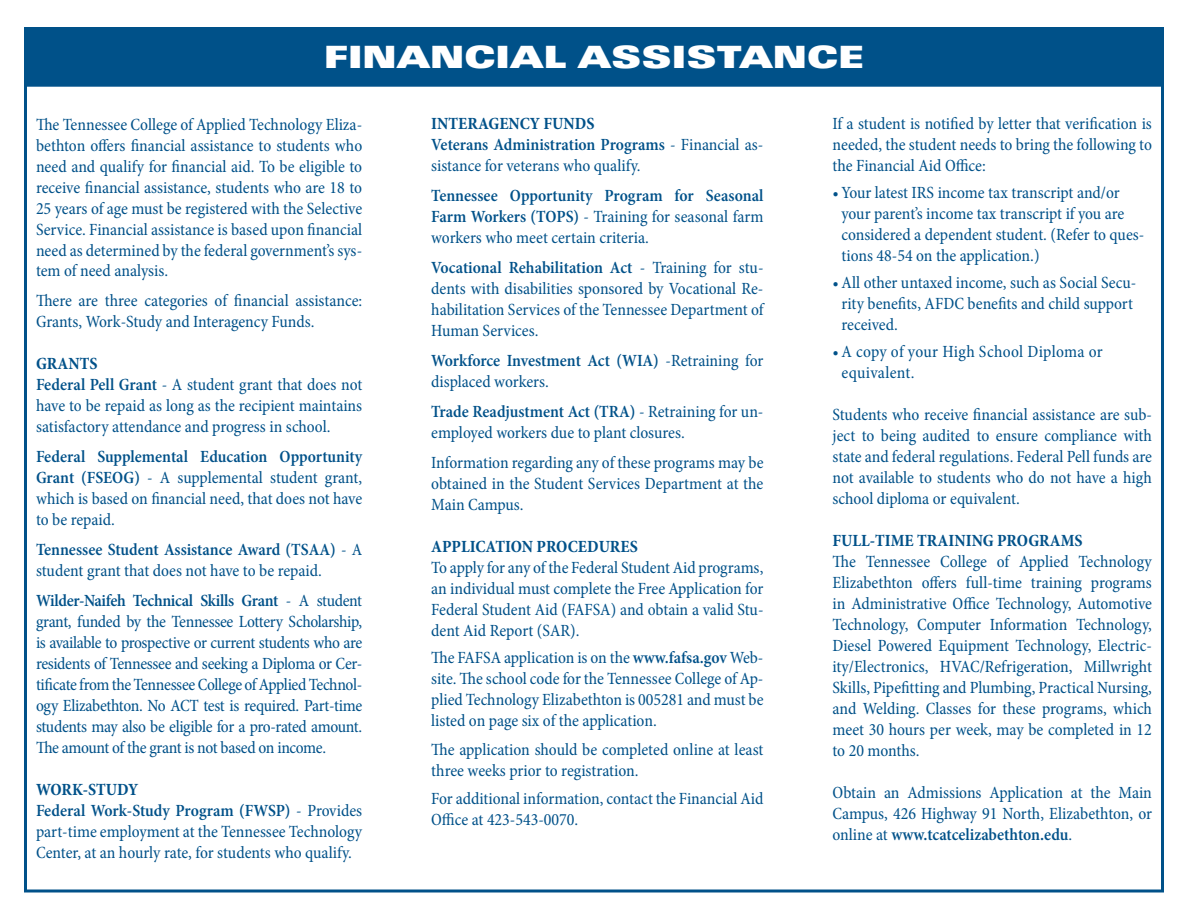
<style>
.page{position:relative;width:1188px;height:918px;background:#fff}
.page>*{position:absolute;margin:0;border:0;box-sizing:border-box;transform-origin:0 0}
.t1{font:30.75px "Univers LT Std X Black Ex";color:#fff}
.t2{font:condensed 17.25px/21px "Minion Pro";letter-spacing:-.005em;color:#005189;text-align:justify}
.t3{font:600 condensed 17.25px/21px "Minion Pro";color:#005189;text-align:justify}
.t4{font:700 condensed 17.25px "Minion Pro";color:#005189}
.t5{font:condensed 17.25px/21px "Minion Pro";letter-spacing:.015em;color:#005189}
.s1{font-weight:700}
.s2{font-weight:600}
.s3{font-weight:400}
</style>
<div class="page">
<div style="left:26px;top:28px;width:1136px;height:57px;background:#005189"></div>
<div style="left:24px;top:27px;width:1140px;height:60px;border:3px solid #005189"></div>
<h1 class="t1" style="left:324px;top:39px;width:542px">FINANCIAL ASSISTANCE</h1>
<p class="t2" style="left:36px;top:114px;width:328px">The Tennessee College of Applied Technology Eliza&shy;bethton offers financial assistance to students who need and qualify for financial aid. To be eligible to receive financial assistance, students who are 18 to 25 years of age must be registered with the Selective Service. Financial assistance is based upon financial need as determined by the federal government’s sys&shy;tem of need analysis.</p>
<p class="t2" style="left:36px;top:291px;width:328px">There are three categories of financial assistance:<br>Grants, Work-Study and Interagency Funds.</p>
<p class="t2" style="left:36px;top:354px;width:328px;text-align:left"><span class="s1">GRANTS<br></span><span class="s2">Federal Pell Grant</span> - A student grant that does not have to be repaid as long as the recipient maintains satisfactory attendance and progress in school.</p>
<p class="t2" style="left:36px;top:447px;width:328px"><span class="s2">Federal Supplemental Education Opportunity Grant (FSEOG)</span> - A supplemental student grant, which is based on financial need, that does not have to be repaid.</p>
<p class="t2" style="left:36px;top:540px;width:328px"><span class="s2">Tennessee Student Assistance Award (TSAA)</span> - A student grant that does not have to be repaid.</p>
<p class="t2" style="left:36px;top:591px;width:328px"><span class="s2">Wilder-Naifeh Technical Skills Grant</span> - A student grant, funded by the Tennessee Lottery Scholarship, is available to prospective or current students who are residents of Tennessee and seeking a Diploma or Cer&shy;tificate from the Tennessee College of Applied Technol&shy;ogy Elizabethton. No ACT test is required. Part-time students may also be eligible for a pro-rated amount.<br>The amount of the grant is not based on income.</p>
<p class="t2" style="left:36px;top:780px;width:328px;text-align:left"><span class="s1">WORK-STUDY<br></span><span class="s2">Federal Work-Study Program (FWSP)</span> - Provides part-time employment at the Tennessee Technology Center, at an hourly rate, for students who qualify.</p>
<p class="t2" style="left:431px;top:114px;width:334px;text-align:left"><span class="s1">INTERAGENCY FUNDS<br></span><span class="s2">Veterans Administration Programs</span> - Financial as&shy;sistance for veterans who qualify.</p>
<p class="t3" style="left:431px;top:185px;width:334px">Tennessee Opportunity Program for Seasonal Farm Workers (TOPS) <span class="s3">- Training for seasonal farm workers who meet certain criteria.</span></p>
<p class="t2" style="left:431px;top:258px;width:334px"><span class="s2">Vocational Rehabilitation Act</span> - Training for stu&shy;dents with disabilities sponsored by Vocational Re&shy;habilitation Services of the Tennessee Department of Human Services.</p>
<p class="t2" style="left:431px;top:351px;width:334px"><span class="s2">Workforce Investment Act (WIA)</span> -Retraining for displaced workers.</p>
<p class="t2" style="left:431px;top:402px;width:334px"><span class="s2">Trade Readjustment Act (TRA)</span> - Retraining for un&shy;employed workers due to plant closures.</p>
<p class="t2" style="left:431px;top:453px;width:334px">Information regarding any of these programs may be obtained in the Student Services Department at the Main Campus.</p>
<p class="t4" style="left:431px;top:535px;width:208px">APPLICATION PROCEDURES</p>
<p class="t2" style="left:431px;top:558px;width:334px">To apply for any of the Federal Student Aid programs, an individual must complete the Free Application for Federal Student Aid (FAFSA) and obtain a valid Stu&shy;dent Aid Report (SAR).</p>
<p class="t2" style="left:431px;top:647px;width:334px">The FAFSA application is on the <span class="s2">www.fafsa.gov</span> Web&shy;site. The school code for the Tennessee College of Ap&shy;plied Technology Elizabethton is 005281 and must be listed on page six of the application.</p>
<p class="t2" style="left:431px;top:739px;width:334px">The application should be completed online at least three weeks prior to registration.</p>
<p class="t2" style="left:431px;top:788px;width:334px">For additional information, contact the Financial Aid<br>Office at 423-543-0070.</p>
<p class="t2" style="left:833px;top:113px;width:321px">If a student is notified by letter that verification is needed, the student needs to bring the following to the Financial Aid Office:</p>
<p class="t2" style="left:842px;top:182px;width:304px;text-align:left;text-indent:-9px">• Your latest IRS income tax transcript and/or your parent’s income tax transcript if you are considered a dependent student. (Refer to ques&shy;tions 48-54 on the application.)</p>
<p class="t2" style="left:842px;top:272px;width:296px;text-align:left;text-indent:-9px">• All other untaxed income, such as Social Secu&shy;rity benefits, AFDC benefits and child support received.</p>
<p class="t5" style="left:842px;top:341px;width:263px;text-indent:-9px">• A copy of your High School Diploma or equivalent.</p>
<p class="t2" style="left:833px;top:404px;width:321px">Students who receive financial assistance are sub&shy;ject to being audited to ensure compliance with state and federal regulations. Federal Pell funds are not available to students who do not have a high school diploma or equivalent.</p>
<p class="t4" style="left:833px;top:529px;width:252px">FULL-TIME TRAINING PROGRAMS</p>
<p class="t2" style="left:833px;top:551px;width:321px">The Tennessee College of Applied Technology Elizabethton offers full-time training programs in Administrative Office Technology, Automotive Technology, Computer Information Technology, Diesel Powered Equipment Technology, Electric&shy;ity/Electronics, HVAC/Refrigeration, Millwright Skills, Pipefitting and Plumbing, Practical Nursing, and Welding. Classes for these programs, which meet 30 hours per week, may be completed in 12 to 20 months.</p>
<p class="t2" style="left:833px;top:782px;width:321px">Obtain an Admissions Application at the Main Campus, 426 Highway 91 North, Elizabethton, or online at <span class="s2">www.tcatcelizabethton.edu</span>.</p>
</div>
